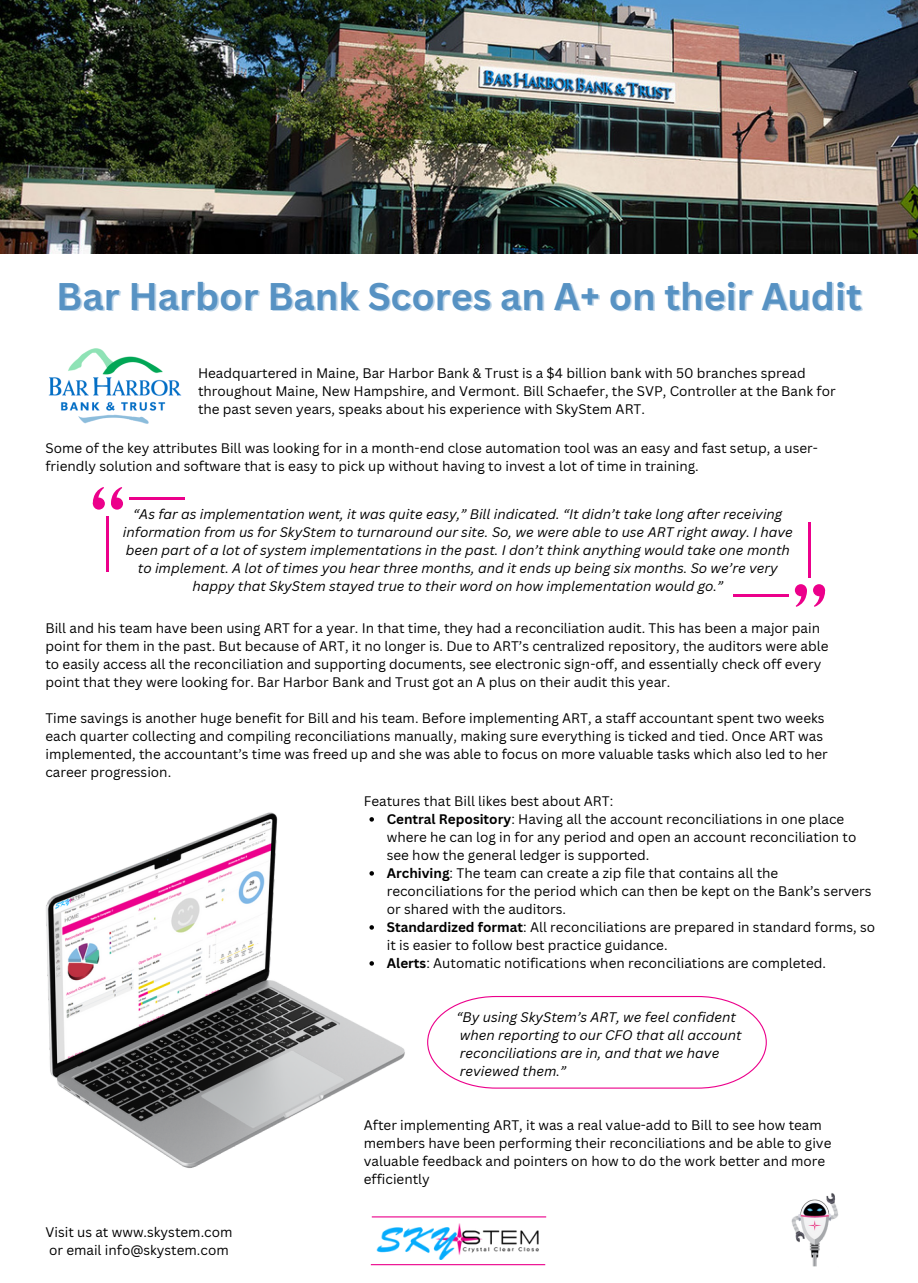
<style>
.page{position:relative;width:918px;height:1283px;background:#fff}
.page>*{position:absolute;margin:0;border:0;box-sizing:border-box;transform-origin:0 0}
.t1{font:700 37.5px "Canva Sans";color:#5792c3}
.t2{font:13.5px/18px "Canva Sans";color:#000}
.t3{font:italic 13.5px/18px "Canva Sans";color:#000;text-align:center}
.s1{font-weight:700}
</style>
<div class="page">
<img style="left:0;top:0;width:918px;height:253px">
<img style="left:48px;top:348px;width:134px;height:76px">
<img style="left:46px;top:812px;width:359px;height:356px">
<img style="left:376px;top:1223px;width:163px;height:36px">
<img style="left:791px;top:1193px;width:48px;height:74px">
<svg style="left:369px;top:817px;width:5px;height:4px"></svg>
<svg style="left:369px;top:871px;width:5px;height:4px"></svg>
<svg style="left:369px;top:925px;width:5px;height:4px"></svg>
<svg style="left:369px;top:961px;width:5px;height:4px"></svg>
<hr style="left:372px;top:1216px;width:174px;height:1px;background:#ec008b">
<div style="left:111px;top:497px;width:12px;height:12px;background:#ec008b;border-radius:50%"></div>
<svg style="left:111px;top:487px;width:11px;height:21px"></svg>
<svg style="left:92px;top:487px;width:12px;height:21px"></svg>
<hr style="left:107px;top:516px;width:2px;height:56px;background:#ec008b">
<hr style="left:129px;top:497px;width:56px;height:3px;background:#ec008b">
<svg style="left:795px;top:584px;width:12px;height:12px"></svg>
<svg style="left:795px;top:586px;width:12px;height:21px"></svg>
<svg style="left:813px;top:584px;width:12px;height:12px"></svg>
<svg style="left:814px;top:586px;width:12px;height:21px"></svg>
<hr style="left:809px;top:522px;width:2px;height:56px;background:#ec008b">
<hr style="left:733px;top:594px;width:55px;height:2px;background:#ec008b">
<svg style="left:427px;top:996px;width:340px;height:92px"></svg>
<hr style="left:371px;top:1264px;width:174px;height:1px;background:#ec008b">
<p class="t1" style="left:56px;top:270px;width:807px">Bar Harbor Bank Scores an A+ on their Audit</p>
<p class="t2" style="left:198px;top:364px;width:639px">Headquartered in Maine, Bar Harbor Bank &amp; Trust is a $4 billion bank with 50 branches spread throughout Maine, New Hampshire, and Vermont. Bill Schaefer, the SVP, Controller at the Bank for the past seven years, speaks about his experience with SkyStem ART.</p>
<p class="t2" style="left:45px;top:439px;width:774px">Some of the key attributes Bill was looking for in a month-end close automation tool was an easy and fast setup, a user&shy;friendly solution and software that is easy to pick up without having to invest a lot of time in training.</p>
<p class="t3" style="left:123px;top:505px;width:672px">“As far as implementation went, it was quite easy,” Bill indicated. “It didn’t take long after receiving information from us for SkyStem to turnaround our site. So, we were able to use ART right away. I have been part of a lot of system implementations in the past. I don’t think anything would take one month to implement. A lot of times you hear three months, and it ends up being six months. So we’re very happy that SkyStem stayed true to their word on how implementation would go.”</p>
<p class="t2" style="left:45px;top:618px;width:785px">Bill and his team have been using ART for a year. In that time, they had a reconciliation audit. This has been a major pain point for them in the past. But because of ART, it no longer is. Due to ART’s centralized repository, the auditors were able to easily access all the reconciliation and supporting documents, see electronic sign-off, and essentially check off every point that they were looking for. Bar Harbor Bank and Trust got an A plus on their audit this year.</p>
<p class="t2" style="left:45px;top:708px;width:784px">Time savings is another huge benefit for Bill and his team. Before implementing ART, a staff accountant spent two weeks each quarter collecting and compiling reconciliations manually, making sure everything is ticked and tied. Once ART was implemented, the accountant’s time was freed up and she was able to focus on more valuable tasks which also led to her career progression.</p>
<p class="t2" style="left:364px;top:791px;width:251px">Features that Bill likes best about ART:</p>
<p class="t2" style="left:387px;top:809px;width:471px"><span class="s1">Central Repository</span>: Having all the account reconciliations in one place where he can log in for any period and open an account reconciliation to see how the general ledger is supported.</p>
<p class="t2" style="left:387px;top:863px;width:486px"><span class="s1">Archiving</span>: The team can create a zip file that contains all the reconciliations for the period which can then be kept on the Bank’s servers or shared with the auditors.</p>
<p class="t2" style="left:387px;top:917px;width:490px"><span class="s1">Standardized format</span>: All reconciliations are prepared in standard forms, so it is easier to follow best practice guidance.</p>
<p class="t2" style="left:387px;top:953px;width:441px"><span class="s1">Alerts</span>: Automatic notifications when reconciliations are completed.</p>
<p class="t3" style="left:457px;top:1007px;width:281px">“By using SkyStem’s ART, we feel confident</p>
<p class="t3" style="left:460px;top:1025px;width:283px">when reporting to our CFO that all account</p>
<p class="t3" style="left:460px;top:1043px;width:261px">reconciliations are in, and that we have</p>
<p class="t3" style="left:460px;top:1061px;width:108px">reviewed them.”</p>
<p class="t2" style="left:45px;top:1222px;width:189px">Visit us at www.skystem.com</p>
<p class="t2" style="left:49px;top:1240px;width:181px">or email info@skystem.com</p>
<p class="t2" style="left:364px;top:1115px;width:469px">After implementing ART, it was a real value-add to Bill to see how team members have been performing their reconciliations and be able to give valuable feedback and pointers on how to do the work better and more efficiently</p>
</div>
